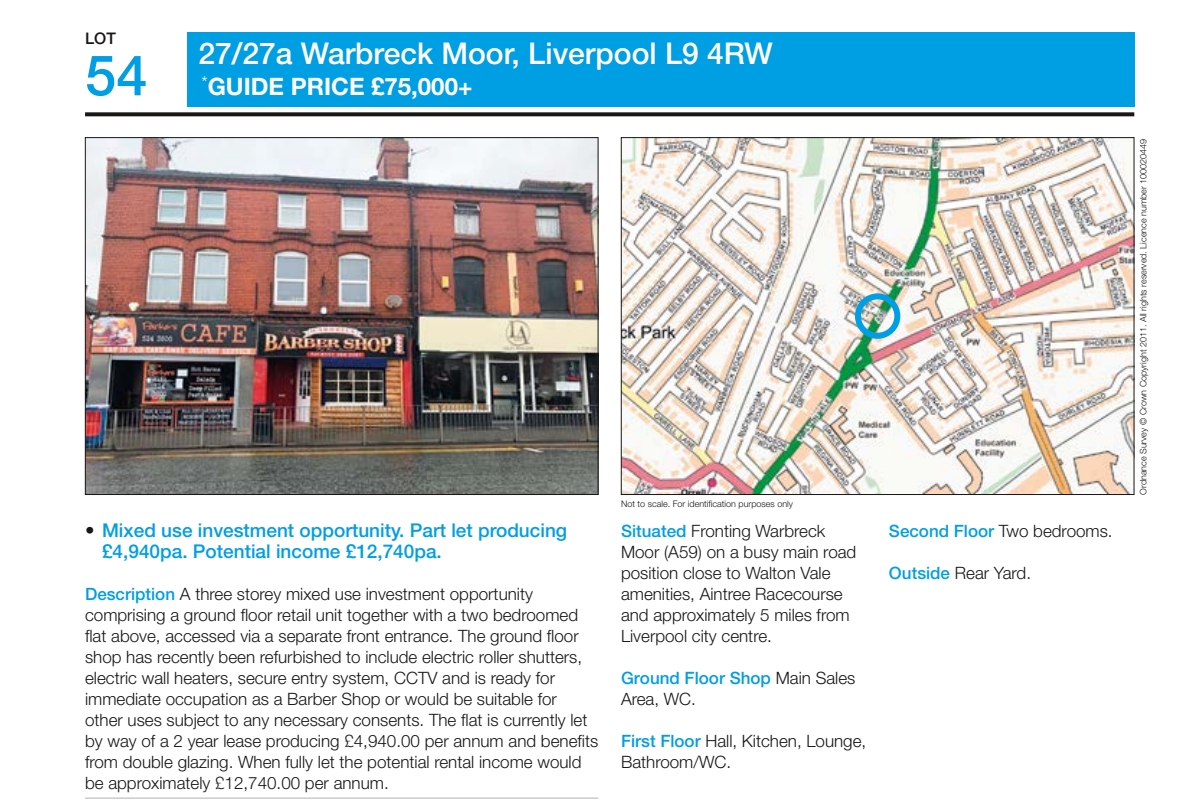
<style>
.page{position:relative;width:1191px;height:807px;background:#fff}
.page>*{position:absolute;margin:0;border:0;box-sizing:border-box;transform-origin:0 0}
.t1{font:500 56px "Helvetica Neue LT Std";color:#009ee3}
.t2{font:500 30px "Helvetica Neue LT Std";color:#fff}
.t3{font:700 24px "Helvetica Neue LT Std";color:#fff}
.t4{font:500 19px/21px "Helvetica Neue LT Std";color:#009ee3}
.t5{font:300 17px/21px "Helvetica Neue LT Std";color:#181716}
.t6{font:500 16px "Helvetica Neue LT Std";color:#181716}
.t7{font:300 9px "Helvetica Neue LT Std";color:#181716}
.s1{color:#181716}
.s2{font-weight:500;color:#009ee3}
</style>
<div class="page">
<div style="left:187px;top:32px;width:947px;height:74px;background:#009ee3"></div>
<svg style="left:85px;top:112px;width:1049px;height:4px;background:#2b2a29"></svg>
<img style="left:87px;top:139px;width:509px;height:353px">
<img style="left:623px;top:139px;width:509px;height:353px">
<hr style="left:85px;top:797px;width:513px;height:1px;background:#b1b2b3">
<div style="left:855px;top:293px;width:45px;height:45px;border:6px solid #009ee3;border-radius:50%"></div>
<p class="t6" style="left:85px;top:28px;width:32px">LOT</p>
<h1 class="t1" style="left:85px;top:42px;width:64px">54</h1>
<h2 class="t2" style="left:198px;top:35px;width:576px">27/27a Warbreck Moor, Liverpool L9 4RW</h2>
<h3 class="t3" style="left:201px;top:72px;width:272px"><sup>*</sup>GUIDE PRICE £75,000+</h3>
<p class="t4" style="left:102px;top:519px;width:466px;text-indent:-17px"><span class="s1">•</span> Mixed use investment opportunity. Part let producing £4,940pa. Potential income £12,740pa.</p>
<p class="t5" style="left:85px;top:582px;width:515px"><span class="s2">Description</span> A three storey mixed use investment opportunity comprising a ground floor retail unit together with a two bedroomed flat above, accessed via a separate front entrance. The ground floor shop has recently been refurbished to include electric roller shutters, electric wall heaters, secure entry system, CCTV and is ready for immediate occupation as a Barber Shop or would be suitable for other uses subject to any necessary consents. The flat is currently let by way of a 2 year lease producing £4,940.00 per annum and benefits from double glazing. When fully let the potential rental income would be approximately £12,740.00 per annum.</p>
<p class="t7" style="left:621px;top:498px;width:174px">Not to scale. For identification purposes only</p>
<p class="t5" style="left:621px;top:519px;width:237px"><span class="s2">Situated</span> Fronting Warbreck<br>Moor (A59) on a busy main road position close to Walton Vale amenities, Aintree Racecourse and approximately 5 miles from<br>Liverpool city centre.</p>
<p class="t5" style="left:621px;top:666px;width:236px"><span class="s2">Ground Floor Shop</span> Main Sales<br>Area, WC.</p>
<p class="t5" style="left:621px;top:729px;width:247px"><span class="s2">First Floor</span> Hall, Kitchen, Lounge,<br>Bathroom/WC.</p>
<p class="t5" style="left:889px;top:519px;width:225px"><span class="s2">Second Floor</span> Two bedrooms.</p>
<p class="t5" style="left:889px;top:561px;width:144px"><span class="s2">Outside</span> Rear Yard.</p>
<p class="t7" style="left:1137px;top:494px;width:357px;rotate:-90deg">Ordnance Survey © Crown Copyright 2011. All rights reserved. Licence number 100020449</p>
</div>
